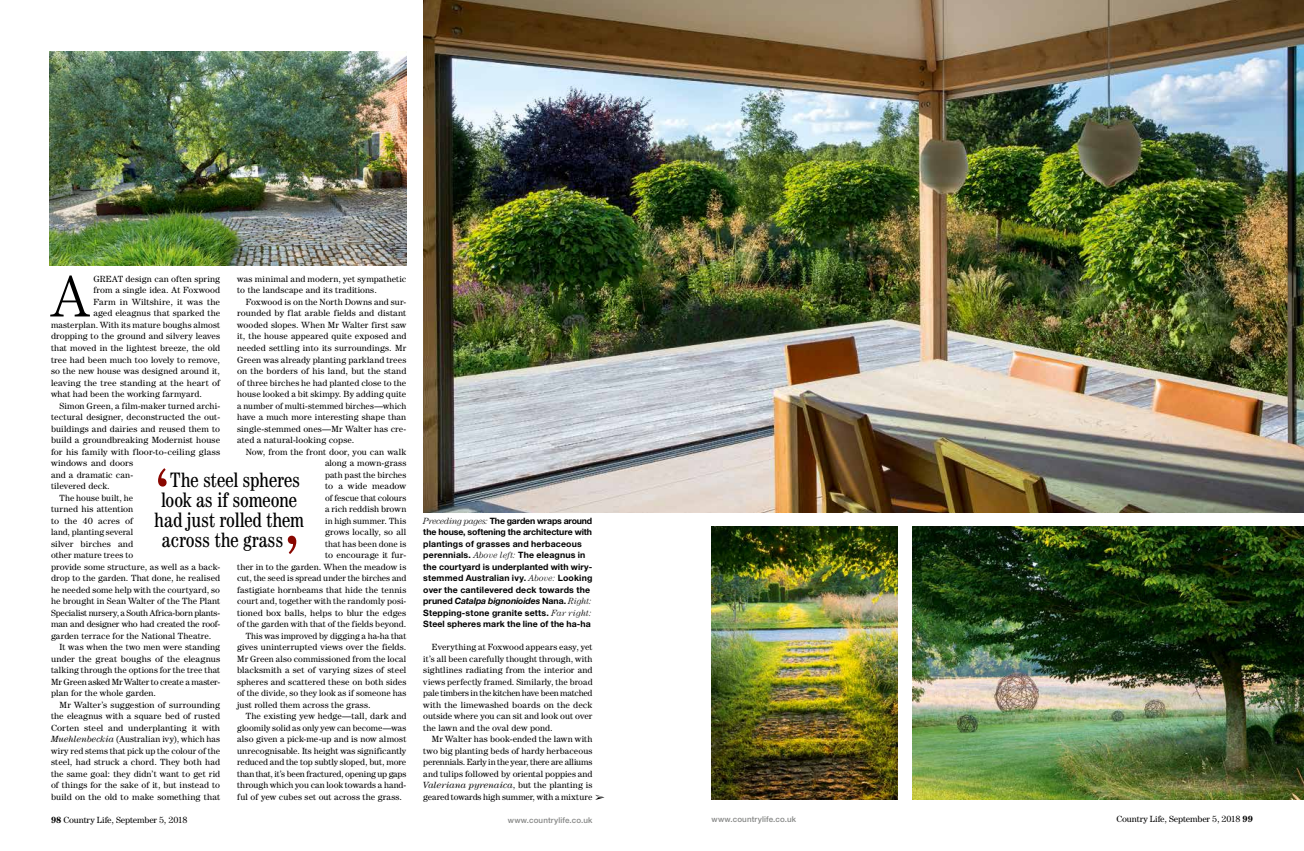
<style>
.page{position:relative;width:1304px;height:851px;background:#fff}
.page>*{position:absolute;margin:0;border:0;box-sizing:border-box;transform-origin:0 0}
.t1{font:300 59.4px "Century IT Cby BT";color:#000}
.t2{font:condensed 21px "Century IT Cby BT";letter-spacing:-.005em;color:#000;scale:.95 1}
.t3{font:9px/11.5px "Century IT Cby BT";letter-spacing:.005em;color:#000;text-align:justify}
.t4{font:9px "Century IT Cby BT";letter-spacing:-.015em;color:#000}
.t5{font:9px "Century IT Cby BT";letter-spacing:-.02em;color:#000}
.t6{font:9px "Century IT Cby BT";letter-spacing:.03em;color:#000}
.t7{font:700 8.8px/11.5px "Helvetica Neue";letter-spacing:.015em;color:#000}
.t8{font:500 8px "Helvetica Neue";letter-spacing:.015em;color:#868786}
.s1{font-style:italic}
.s2{font-family:"Century IT Cby BT";font-weight:300;font-style:italic;font-size:9px}
.s3{font-weight:700}
</style>
<div class="page">
<img style="left:423px;top:0;width:881px;height:513px">
<svg style="left:158px;top:468px;width:9px;height:18px"></svg>
<svg style="left:288px;top:535px;width:8px;height:19px"></svg>
<img style="left:50px;top:51px;width:356px;height:215px">
<img style="left:913px;top:526px;width:391px;height:273px">
<img style="left:711px;top:526px;width:187px;height:273px">
<h1 class="t1" style="left:51px;top:260px;width:40px">A</h1>
<p class="t3" style="left:93px;top:273px;width:128px">great design can often spring</p>
<p class="t3" style="left:237px;top:273px;width:171px">was minimal and modern, yet sympathetic to the landscape and its traditions.</p>
<p class="t3" style="left:237px;top:296px;width:171px;text-indent:9px">Foxwood is on the North Downs and sur&shy;rounded by flat arable fields and distant wooded slopes. When Mr Walter first saw it, the house appeared quite exposed and needed settling into its surroundings. Mr Green was already planting parkland trees on the borders of his land, but the stand of three birches he had planted close to the house looked a bit skimpy. By adding quite a number of multi-stemmed birches—which have a much more interesting shape than single-stemmed ones—Mr Walter has cre&shy;ated a natural-looking copse.</p>
<p class="t3" style="left:246px;top:445px;width:162px">Now, from the front door, you can walk</p>
<p class="t3" style="left:325px;top:457px;width:83px">along a mown-grass</p>
<p class="t3" style="left:325px;top:468px;width:83px">path past the birches</p>
<p class="t3" style="left:325px;top:480px;width:83px">to a wide meadow</p>
<p class="t3" style="left:325px;top:491px;width:83px">of fescue that colours</p>
<p class="t3" style="left:325px;top:503px;width:83px">a rich reddish brown</p>
<p class="t6" style="left:325px;top:515px;width:83px">in high summer. This</p>
<p class="t3" style="left:325px;top:526px;width:83px">grows locally, so all</p>
<p class="t3" style="left:325px;top:537px;width:83px">that has been done is</p>
<p class="t3" style="left:325px;top:549px;width:83px">to encourage it fur-</p>
<p class="t3" style="left:237px;top:560px;width:171px">ther in to the garden. When the meadow is</p>
<p class="t3" style="left:237px;top:572px;width:171px">cut, the seed is spread under the birches and</p>
<p class="t3" style="left:237px;top:583px;width:171px">fastigiate hornbeams that hide the tennis</p>
<p class="t3" style="left:237px;top:595px;width:171px">court and, together with the randomly posi-</p>
<p class="t3" style="left:237px;top:606px;width:171px">tioned box balls, helps to blur the edges</p>
<p class="t3" style="left:237px;top:618px;width:171px">of the garden with that of the fields beyond.</p>
<p class="t3" style="left:246px;top:629px;width:162px">This was improved by digging a ha-ha that</p>
<p class="t3" style="left:237px;top:641px;width:171px">gives uninterrupted views over the fields.</p>
<p class="t3" style="left:237px;top:652px;width:171px">Mr Green also commissioned from the local</p>
<p class="t3" style="left:237px;top:664px;width:171px">blacksmith a set of varying sizes of steel</p>
<p class="t3" style="left:237px;top:675px;width:171px">spheres and scattered these on both sides</p>
<p class="t3" style="left:237px;top:687px;width:171px">of the divide, so they look as if someone has</p>
<p class="t3" style="left:237px;top:698px;width:135px">just rolled them across the grass.</p>
<p class="t3" style="left:246px;top:710px;width:162px">The existing yew hedge—tall, dark and</p>
<p class="t3" style="left:237px;top:721px;width:171px">gloomily solid as only yew can become—was</p>
<p class="t3" style="left:237px;top:733px;width:171px">also given a pick-me-up and is now almost</p>
<p class="t3" style="left:237px;top:744px;width:171px">unrecognisable. Its height was significantly</p>
<p class="t3" style="left:237px;top:756px;width:171px">reduced and the top subtly sloped, but, more</p>
<p class="t3" style="left:237px;top:767px;width:171px">than that, it’s been fractured, opening up gaps</p>
<p class="t3" style="left:237px;top:779px;width:171px">through which you can look towards a hand-</p>
<p class="t3" style="left:237px;top:790px;width:166px">ful of yew cubes set out across the grass.</p>
<p class="t3" style="left:93px;top:284px;width:128px">from a single idea. At Foxwood</p>
<p class="t3" style="left:93px;top:296px;width:128px">Farm in Wiltshire, it was the</p>
<p class="t3" style="left:93px;top:307px;width:128px">aged eleagnus that sparked the</p>
<p class="t3" style="left:51px;top:319px;width:171px">masterplan. With its mature boughs almost</p>
<p class="t3" style="left:51px;top:330px;width:171px">dropping to the ground and silvery leaves</p>
<p class="t3" style="left:51px;top:342px;width:171px">that moved in the lightest breeze, the old</p>
<p class="t3" style="left:51px;top:353px;width:171px">tree had been much too lovely to remove,</p>
<p class="t3" style="left:51px;top:365px;width:171px">so the new house was designed around it,</p>
<p class="t3" style="left:51px;top:376px;width:171px">leaving the tree standing at the heart of</p>
<p class="t3" style="left:51px;top:388px;width:152px">what had been the working farmyard.</p>
<p class="t3" style="left:60px;top:399px;width:162px">Simon Green, a film-maker turned archi-</p>
<p class="t3" style="left:51px;top:411px;width:171px">tectural designer, deconstructed the out-</p>
<p class="t3" style="left:51px;top:422px;width:171px">buildings and dairies and reused them to</p>
<p class="t3" style="left:51px;top:434px;width:171px">build a groundbreaking Modernist house</p>
<p class="t3" style="left:51px;top:445px;width:171px">for his family with floor-to-ceiling glass</p>
<p class="t3" style="left:51px;top:457px;width:84px">windows and doors</p>
<p class="t3" style="left:51px;top:468px;width:84px">and a dramatic can-</p>
<p class="t3" style="left:51px;top:480px;width:60px">tilevered deck.</p>
<p class="t3" style="left:60px;top:491px;width:75px">The house built, he</p>
<p class="t3" style="left:51px;top:503px;width:84px">turned his attention</p>
<p class="t3" style="left:51px;top:514px;width:84px">to the 40 acres of</p>
<p class="t3" style="left:51px;top:526px;width:84px">land, planting several</p>
<p class="t3" style="left:51px;top:537px;width:84px">silver birches and</p>
<p class="t3" style="left:51px;top:549px;width:84px">other mature trees to</p>
<p class="t3" style="left:51px;top:560px;width:171px">provide some structure, as well as a back-</p>
<p class="t3" style="left:51px;top:572px;width:171px">drop to the garden. That done, he realised</p>
<p class="t3" style="left:51px;top:583px;width:171px">he needed some help with the courtyard, so</p>
<p class="t3" style="left:51px;top:595px;width:171px">he brought in Sean Walter of the The Plant</p>
<p class="t4" style="left:51px;top:607px;width:171px">Specialist nursery, a South Africa-born plants-</p>
<p class="t5" style="left:51px;top:618px;width:171px">man and designer who had created the roof-</p>
<p class="t3" style="left:51px;top:629px;width:162px">garden terrace for the National Theatre.</p>
<p class="t3" style="left:60px;top:641px;width:162px">It was when the two men were standing</p>
<p class="t3" style="left:51px;top:652px;width:171px">under the great boughs of the eleagnus</p>
<p class="t3" style="left:51px;top:664px;width:171px">talking through the options for the tree that</p>
<p class="t5" style="left:51px;top:676px;width:171px">Mr Green asked Mr Walter to create a master-</p>
<p class="t3" style="left:51px;top:687px;width:107px">plan for the whole garden.</p>
<p class="t3" style="left:60px;top:698px;width:162px">Mr Walter’s suggestion of surrounding</p>
<p class="t3" style="left:51px;top:710px;width:171px">the eleagnus with a square bed of rusted</p>
<p class="t3" style="left:51px;top:721px;width:171px">Corten steel and underplanting it with</p>
<p class="t3" style="left:51px;top:733px;width:171px"><span class="s1">Muehlenbeckia</span> (Australian ivy), which has</p>
<p class="t3" style="left:51px;top:744px;width:171px">wiry red stems that pick up the colour of the</p>
<p class="t3" style="left:51px;top:756px;width:171px">steel, had struck a chord. They both had</p>
<p class="t3" style="left:51px;top:767px;width:171px">the same goal: they didn’t want to get rid</p>
<p class="t3" style="left:51px;top:779px;width:171px">of things for the sake of it, but instead to</p>
<p class="t3" style="left:51px;top:790px;width:171px">build on the old to make something that</p>
<h2 class="t2" style="left:170px;top:466px;width:138px">The steel spheres</h2>
<h2 class="t2" style="left:161px;top:486px;width:145px">look as if someone</h2>
<h2 class="t2" style="left:154px;top:506px;width:159px">had just rolled them</h2>
<h2 class="t2" style="left:162px;top:526px;width:129px">across the grass</h2>
<p class="t7" style="left:423px;top:514px;width:171px"><span class="s2">Preceding pages:</span> The garden wraps around the house, softening the architecture with plantings of grasses and herbaceous perennials. <span class="s2">Above left:</span> The eleagnus in the courtyard is underplanted with wiry&shy;stemmed Australian ivy. <span class="s2">Above:</span> Looking over the cantilevered deck towards the pruned <span class="s1">Catalpa bignonioides</span> Nana. <span class="s2">Right:<br></span>Stepping-stone granite setts. <span class="s2">Far right:<br></span>Steel spheres mark the line of the ha-ha</p>
<p class="t3" style="left:423px;top:641px;width:171px;text-indent:9px">Everything at Foxwood appears easy, yet it’s all been carefully thought through, with sightlines radiating from the interior and views perfectly framed. Similarly, the broad pale timbers in the kitchen have been matched with the limewashed boards on the deck outside where you can sit and look out over the lawn and the oval dew pond.</p>
<p class="t3" style="left:423px;top:733px;width:171px;text-indent:9px">Mr Walter has book-ended the lawn with two big planting beds of hardy herbaceous perennials. Early in the year, there are alliums and tulips followed by oriental poppies and <span class="s1">Valeriana pyrenaica</span>, but the planting is geared towards high summer, with a mixture</p>
<p class="t4" style="left:51px;top:814px;width:138px"><span class="s3">98</span> Country Life, September 5, 2018</p>
<p class="t8" style="left:508px;top:815px;width:86px">www.countrylife.co.uk</p>
<p class="t8" style="left:711px;top:814px;width:86px">www.countrylife.co.uk</p>
<p class="t4" style="left:1116px;top:813px;width:138px">Country Life, September 5, 2018 <span class="s3">99</span></p>
</div>
